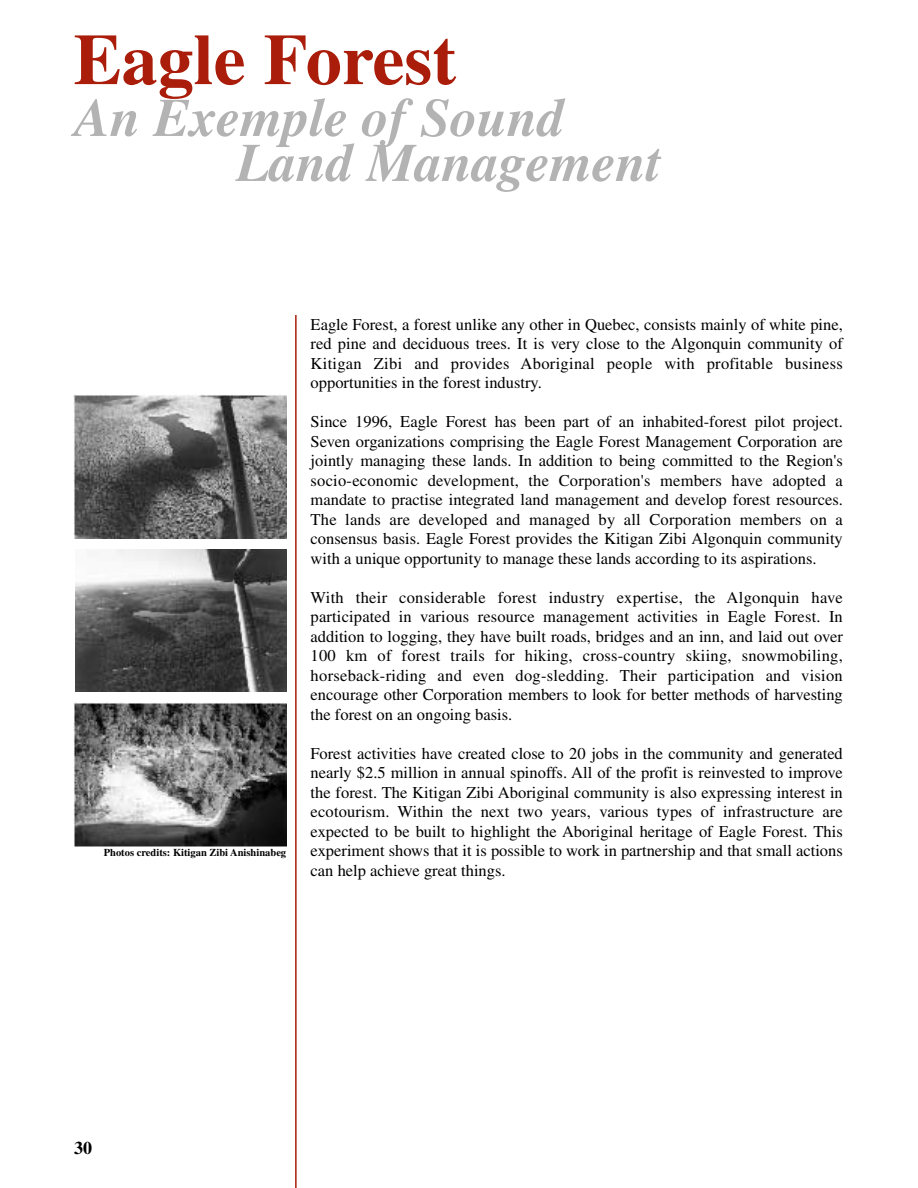
<style>
.page{position:relative;width:918px;height:1188px;background:#fff}
.page>*{position:absolute;margin:0;border:0;box-sizing:border-box;transform-origin:0 0}
.t1{font:700 72px "Times";color:#aa1d0a}
.t2{font:italic 700 54px/45px "Times";color:#b3b3b3}
.t3{font:700 18px "Times";color:#000}
.t4{font:16.5px/19.5px "Times";color:#000;text-align:justify}
.t5{font:700 10.5px "Times";color:#000}
</style>
<div class="page">
<hr style="left:295px;top:315px;width:2px;height:873px;background:#aa1d0a">
<img style="left:75px;top:549px;width:211px;height:143px">
<img style="left:74px;top:702px;width:212px;height:145px">
<img style="left:74px;top:394px;width:212px;height:144px">
<h1 class="t1" style="left:74px;top:17px;width:384px">Eagle Forest</h1>
<h2 class="t2" style="left:236px;top:94px;width:426px;text-indent:-162px">An Exemple of Sound<br>Land Management</h2>
<p class="t5" style="left:104px;top:846px;width:184px">Photos credits: Kitigan Zibi Anishinabeg</p>
<p class="t4" style="left:311px;top:314px;width:534px">Eagle Forest, a forest unlike any other in Quebec, consists mainly of white pine, red pine and deciduous trees. It is very close to the Algonquin community of Kitigan Zibi and provides Aboriginal people with profitable business opportunities in the forest industry.</p>
<p class="t4" style="left:311px;top:412px;width:534px">Since 1996, Eagle Forest has been part of an inhabited-forest pilot project.<br>Seven organizations comprising the Eagle Forest Management Corporation are jointly managing these lands. In addition to being committed to the Region's socio-economic development, the Corporation's members have adopted a mandate to practise integrated land management and develop forest resources.<br>The lands are developed and managed by all Corporation members on a consensus basis. Eagle Forest provides the Kitigan Zibi Algonquin community with a unique opportunity to manage these lands according to its aspirations.</p>
<p class="t4" style="left:311px;top:587px;width:534px">With their considerable forest industry expertise, the Algonquin have participated in various resource management activities in Eagle Forest. In addition to logging, they have built roads, bridges and an inn, and laid out over 100 km of forest trails for hiking, cross-country skiing, snowmobiling, horseback-riding and even dog-sledding. Their participation and vision encourage other Corporation members to look for better methods of harvesting the forest on an ongoing basis.</p>
<p class="t4" style="left:311px;top:743px;width:534px">Forest activities have created close to 20 jobs in the community and generated nearly $2.5 million in annual spinoffs. All of the profit is reinvested to improve the forest. The Kitigan Zibi Aboriginal community is also expressing interest in ecotourism. Within the next two years, various types of infrastructure are expected to be built to highlight the Aboriginal heritage of Eagle Forest. This experiment shows that it is possible to work in partnership and that small actions can help achieve great things.</p>
<p class="t3" style="left:74px;top:1137px;width:19px">30</p>
</div>
